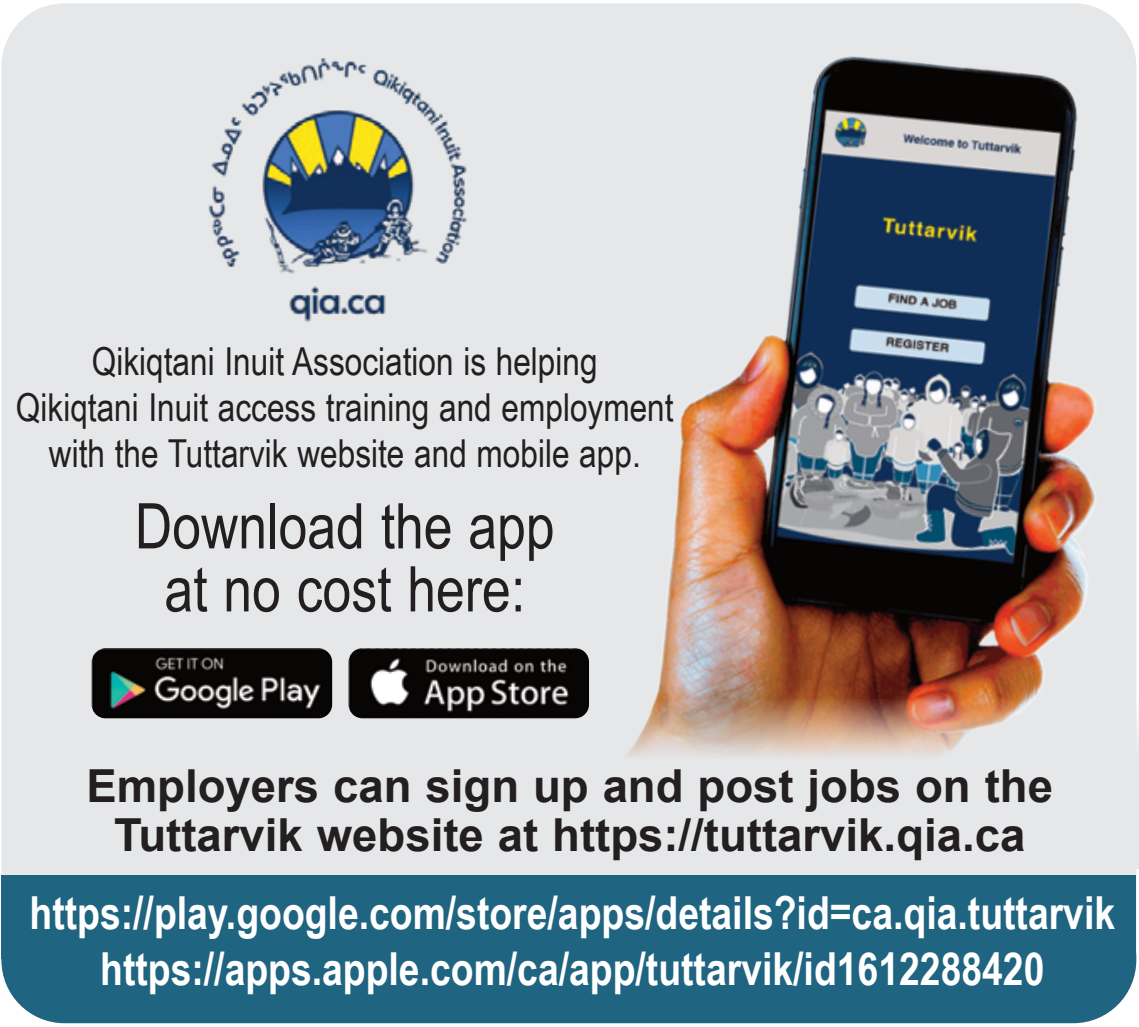
<style>
.page{position:relative;width:1139px;height:1027px;background:#fff}
.page>*{position:absolute;margin:0;border:0;box-sizing:border-box;transform-origin:0 0}
.t1{font:63px/63px "Arial Narrow";color:#231f20;text-align:center}
.t2{font:700 45.5px "Arial Narrow";color:#fff}
.t3{font:700 45.5px/49px "Arial";color:#231f20;text-align:center}
.t4{font:38.5px/46.2px "Arial Narrow";color:#231f20;text-align:center}
</style>
<div class="page">
<div style="left:1px;top:3px;width:1134px;height:1008px;background:#e6e7e9;border-radius:63px"></div>
<img style="left:655px;top:15px;width:481px;height:684px">
<img style="left:208px;top:58px;width:259px;height:264px">
<div style="left:1px;top:894px;width:1134px;height:129px;background:#1f6480;border-radius:63px"></div>
<svg style="left:531px;top:699px;width:607px;height:169px"></svg>
<img style="left:92px;top:648px;width:240px;height:70px;border-radius:14px">
<img style="left:348px;top:648px;width:241px;height:70px;border-radius:14px">
<div style="left:1px;top:875px;width:1134px;height:83px;background:#1f6480"></div>
<p class="t4" style="left:16px;top:338px;width:659px">Qikiqtani Inuit Association is helping<br>Qikiqtani Inuit access training and employment with the Tuttarvik website and mobile app.</p>
<p class="t1" style="left:135px;top:494px;width:421px">Download the app at no cost here:</p>
<p class="t3" style="left:86px;top:761px;width:967px">Employers can sign up and post jobs on the<br>Tuttarvik website at https://tuttarvik.qia.ca</p>
<p class="t2" style="left:30px;top:886px;width:1086px">https://play.google.com/store/apps/details?id=ca.qia.tuttarvik</p>
<p class="t2" style="left:100px;top:942px;width:945px">https://apps.apple.com/ca/app/tuttarvik/id1612288420</p>
</div>
